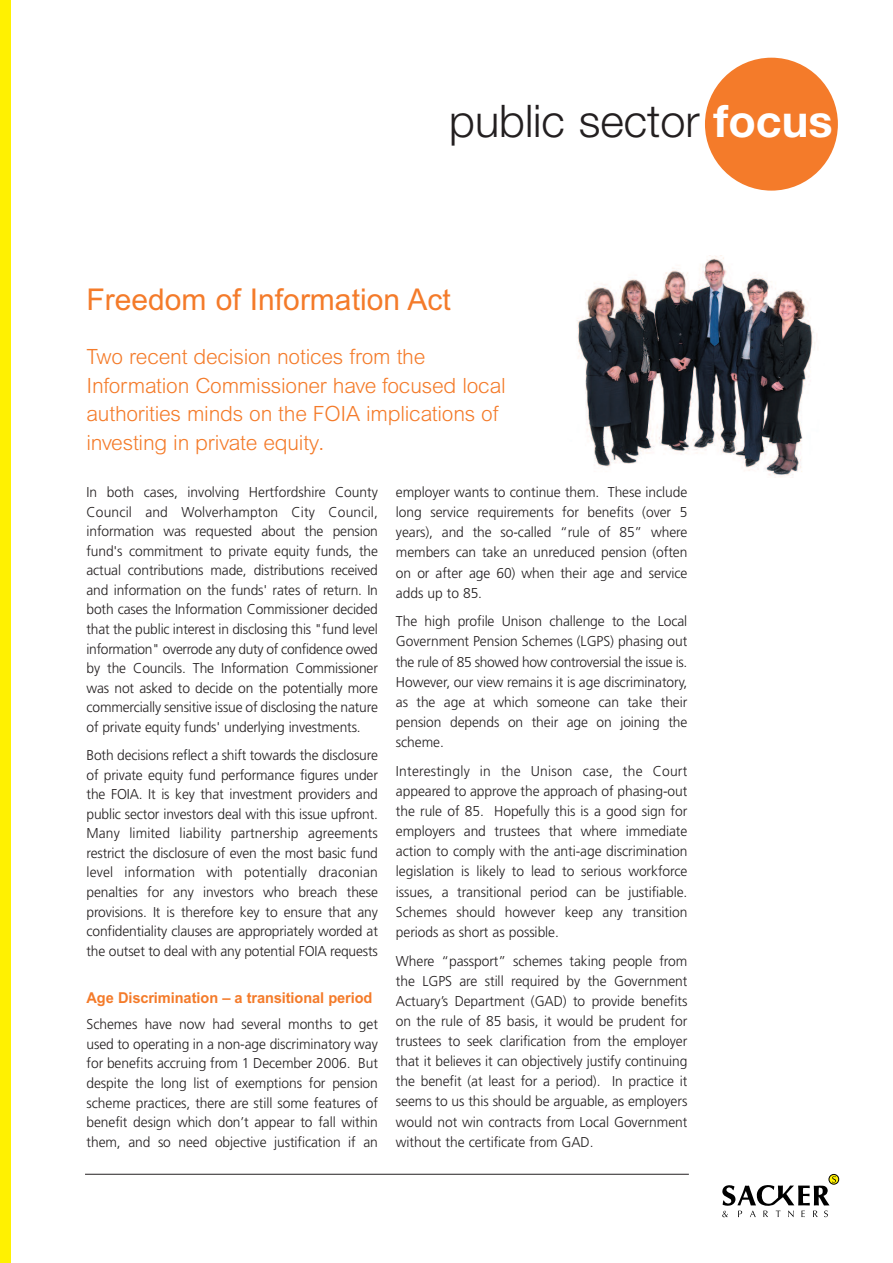
<style>
.page{position:relative;width:893px;height:1263px;background:#fff}
.page>*{position:absolute;margin:0;border:0;box-sizing:border-box;transform-origin:0 0}
.t1{font:300 45px "Helvetica Neue";color:#231f20}
.t2{font:30px "Arial";color:#f47b2a}
.t3{font:300 21px/28.5px "Arial";letter-spacing:-.01em;color:#f47b2a}
.t4{font:700 15px "Arial";letter-spacing:-.005em;color:#f47b2a}
.t5{font:300 14.25px/19.5px "Frutiger";letter-spacing:-.005em;color:#231f20;text-align:justify}
.s1{font-weight:700;color:#fff}
</style>
<div class="page">
<div style="left:0;top:0;width:11px;height:1263px;background:#fff101"></div>
<div style="left:829px;top:1174px;width:10px;height:10px;border:1px solid #000;border-radius:50%"></div>
<svg style="left:722px;top:1176px;width:114px;height:41px"></svg>
<div style="left:705px;top:58px;width:133px;height:133px;background:#f47b2a;border-radius:50%"></div>
<img style="left:577px;top:256px;width:238px;height:222px">
<hr style="left:85px;top:1174px;width:604px;height:1px;background:#231f20">
<h1 class="t1" style="left:449px;top:105px;width:385px">public sector <span class="s1">focus</span></h1>
<h2 class="t2" style="left:87px;top:282px;width:366px">Freedom of Information Act</h2>
<h3 class="t3" style="left:87px;top:344px;width:421px">Two recent decision notices from the Information Commissioner have focused local authorities minds on the FOIA implications of investing in private equity.</h3>
<p class="t5" style="left:87px;top:483px;width:293px">In both cases, involving Hertfordshire County Council and Wolverhampton City Council, information was requested about the pension fund's commitment to private equity funds, the actual contributions made, distributions received and information on the funds' rates of return. In both cases the Information Commissioner decided that the public interest in disclosing this "fund level information" overrode any duty of confidence owed by the Councils. The Information Commissioner was not asked to decide on the potentially more commercially sensitive issue of disclosing the nature of private equity funds' underlying investments.</p>
<p class="t5" style="left:87px;top:746px;width:293px">Both decisions reflect a shift towards the disclosure of private equity fund performance figures under the FOIA. It is key that investment providers and public sector investors deal with this issue upfront.<br>Many limited liability partnership agreements restrict the disclosure of even the most basic fund level information with potentially draconian penalties for any investors who breach these provisions. It is therefore key to ensure that any confidentiality clauses are appropriately worded at the outset to deal with any potential FOIA requests</p>
<p class="t4" style="left:87px;top:992px;width:287px">Age Discrimination – a transitional period</p>
<p class="t5" style="left:87px;top:1016px;width:293px">Schemes have now had several months to get used to operating in a non-age discriminatory way for benefits accruing from 1 December 2006. But despite the long list of exemptions for pension scheme practices, there are still some features of benefit design which don’t appear to fall within them, and so need objective justification if an</p>
<p class="t5" style="left:396px;top:483px;width:293px;line-height:20.1px">employer wants to continue them. These include long service requirements for benefits (over 5 years), and the so-called “rule of 85” where members can take an unreduced pension (often on or after age 60) when their age and service adds up to 85.</p>
<p class="t5" style="left:396px;top:612px;width:293px;line-height:20.1px">The high profile Unison challenge to the Local Government Pension Schemes (LGPS) phasing out the rule of 85 showed how controversial the issue is.<br>However, our view remains it is age discriminatory, as the age at which someone can take their pension depends on their age on joining the scheme.</p>
<p class="t5" style="left:396px;top:762px;width:293px;line-height:20.1px">Interestingly in the Unison case, the Court appeared to approve the approach of phasing-out the rule of 85. Hopefully this is a good sign for employers and trustees that where immediate action to comply with the anti-age discrimination legislation is likely to lead to serious workforce issues, a transitional period can be justifiable.<br>Schemes should however keep any transition periods as short as possible.</p>
<p class="t5" style="left:396px;top:951px;width:293px;line-height:20.1px">Where “passport” schemes taking people from the LGPS are still required by the Government Actuary’s Department (GAD) to provide benefits on the rule of 85 basis, it would be prudent for trustees to seek clarification from the employer that it believes it can objectively justify continuing the benefit (at least for a period). In practice it seems to us this should be arguable, as employers would not win contracts from Local Government without the certificate from GAD.</p>
</div>
